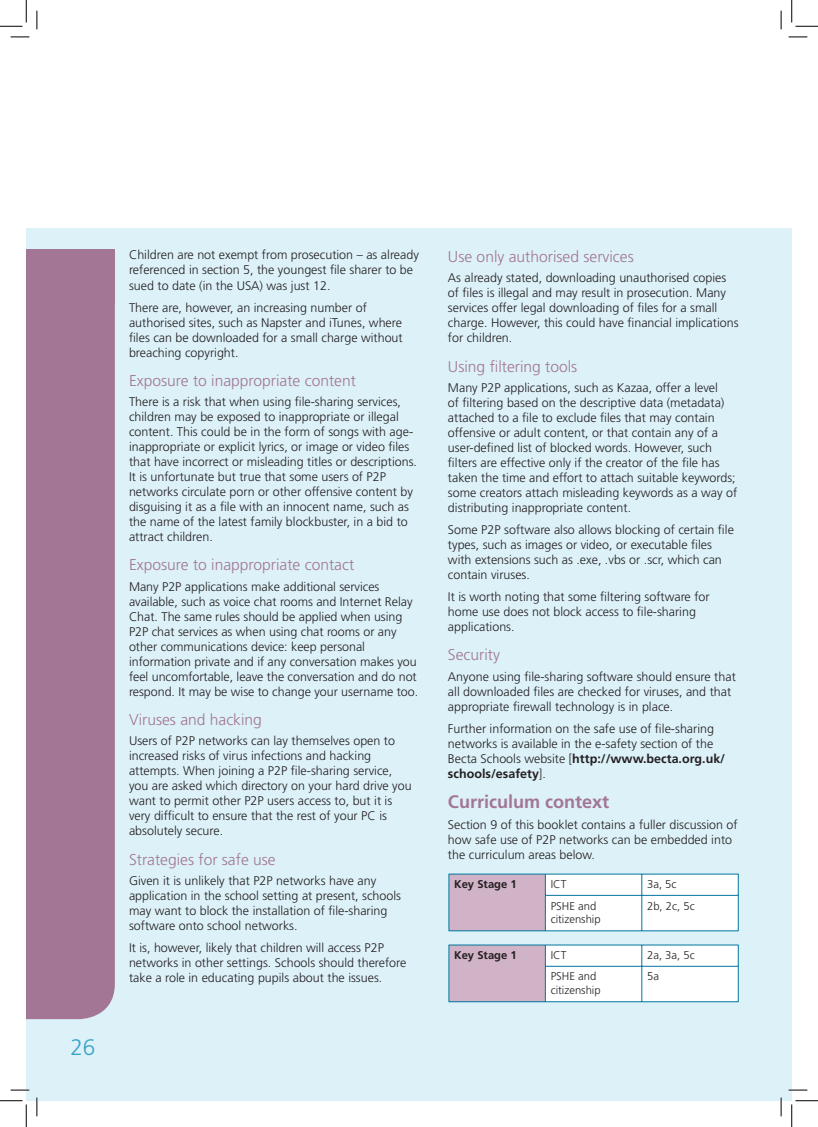
<style>
.page{position:relative;width:818px;height:1127px;background:#fff}
.page>*{position:absolute;margin:0;border:0;box-sizing:border-box;transform-origin:0 0}
.t1{font:300 22.5px "Frutiger";color:#36a3c8}
.t2{font:700 18.12px "Frutiger";letter-spacing:-.005em;color:#a27694}
.t3{font:300 15.62px "Frutiger";color:#a27694}
.t4{font:300 12.5px/15px "Frutiger";color:#231f20}
.t5{font:300 11.25px/13.1px "Frutiger";color:#231f20}
.t6{font:700 11.25px "Frutiger";color:#231f20}
.s1{font-weight:700}
</style>
<div class="page">
<div style="left:26px;top:228px;width:755px;height:872px;background:#ddf1f9"></div>
<div style="left:781px;top:228px;width:11px;height:872px;background:#ddf1f9"></div>
<div style="left:449px;top:873px;width:96px;height:57px;background:#d0b3c7"></div>
<hr style="left:449px;top:873px;width:96px;height:1px;background:#00779e">
<svg style="left:449px;top:874px;width:1px;height:21px"></svg>
<svg style="left:545px;top:873px;width:194px;height:57px;background:#f3f9fa"></svg>
<hr style="left:449px;top:895px;width:1px;height:35px;background:#00779e">
<hr style="left:545px;top:894px;width:97px;height:1px;background:#00779e">
<hr style="left:545px;top:895px;width:1px;height:35px;background:#00779e">
<hr style="left:642px;top:894px;width:96px;height:1px;background:#00779e">
<hr style="left:641px;top:895px;width:1px;height:35px;background:#00779e">
<hr style="left:738px;top:895px;width:1px;height:35px;background:#00779e">
<hr style="left:449px;top:930px;width:193px;height:1px;background:#00779e">
<hr style="left:642px;top:930px;width:96px;height:1px;background:#00779e">
<div style="left:449px;top:944px;width:96px;height:57px;background:#d0b3c7"></div>
<hr style="left:449px;top:944px;width:96px;height:1px;background:#00779e">
<svg style="left:449px;top:945px;width:1px;height:21px"></svg>
<svg style="left:545px;top:944px;width:194px;height:57px;background:#f4f9fa"></svg>
<hr style="left:449px;top:966px;width:1px;height:35px;background:#00779e">
<hr style="left:545px;top:965px;width:97px;height:1px;background:#00779e">
<hr style="left:545px;top:966px;width:1px;height:35px;background:#00779e">
<hr style="left:642px;top:965px;width:96px;height:1px;background:#00779e">
<hr style="left:641px;top:966px;width:1px;height:35px;background:#00779e">
<hr style="left:738px;top:966px;width:1px;height:35px;background:#00779e">
<hr style="left:449px;top:1001px;width:193px;height:1px;background:#00779e">
<hr style="left:642px;top:1001px;width:96px;height:1px;background:#00779e">
<div style="left:26px;top:305px;width:89px;height:713px;background:#a27694"></div>
<div style="left:26px;top:249px;width:89px;height:56px;background:#a27694"></div>
<svg style="left:11px;top:36px;width:18px;height:2px"></svg>
<svg style="left:788px;top:36px;width:19px;height:2px"></svg>
<svg style="left:11px;top:1089px;width:18px;height:1px"></svg>
<svg style="left:788px;top:1089px;width:19px;height:1px"></svg>
<svg style="left:36px;top:11px;width:2px;height:18px"></svg>
<svg style="left:36px;top:1097px;width:2px;height:18px"></svg>
<svg style="left:780px;top:11px;width:2px;height:18px"></svg>
<svg style="left:780px;top:1097px;width:2px;height:18px"></svg>
<svg style="left:0;top:0;width:27px;height:27px"></svg>
<svg style="left:0;top:1100px;width:27px;height:26px"></svg>
<svg style="left:791px;top:0;width:27px;height:27px"></svg>
<svg style="left:791px;top:1100px;width:27px;height:26px"></svg>
<h1 class="t1" style="left:70px;top:1037px;width:27px">26</h1>
<p class="t4" style="left:129px;top:248px;width:291px">Children are not exempt from prosecution – as already referenced in section 5, the youngest file sharer to be sued to date (in the USA) was just 12.</p>
<p class="t4" style="left:129px;top:300px;width:275px">There are, however, an increasing number of authorised sites, such as Napster and iTunes, where files can be downloaded for a small charge without breaching copyright.</p>
<p class="t3" style="left:129px;top:374px;width:228px">Exposure to inappropriate content</p>
<p class="t4" style="left:129px;top:395px;width:289px">There is a risk that when using file-sharing services, children may be exposed to inappropriate or illegal content. This could be in the form of songs with age&shy;inappropriate or explicit lyrics, or image or video files that have incorrect or misleading titles or descriptions.<br>It is unfortunate but true that some users of P2P networks circulate porn or other offensive content by disguising it as a file with an innocent name, such as the name of the latest family blockbuster, in a bid to attract children.</p>
<p class="t3" style="left:129px;top:558px;width:227px">Exposure to inappropriate contact</p>
<p class="t4" style="left:129px;top:579px;width:291px">Many P2P applications make additional services available, such as voice chat rooms and Internet Relay Chat. The same rules should be applied when using P2P chat services as when using chat rooms or any other communications device: keep personal information private and if any conversation makes you feel uncomfortable, leave the conversation and do not respond. It may be wise to change your username too.</p>
<p class="t3" style="left:129px;top:713px;width:134px">Viruses and hacking</p>
<p class="t4" style="left:129px;top:734px;width:284px">Users of P2P networks can lay themselves open to increased risks of virus infections and hacking attempts. When joining a P2P file-sharing service, you are asked which directory on your hard drive you want to permit other P2P users access to, but it is very difficult to ensure that the rest of your PC is absolutely secure.</p>
<p class="t3" style="left:129px;top:852px;width:148px">Strategies for safe use</p>
<p class="t4" style="left:129px;top:873px;width:274px">Given it is unlikely that P2P networks have any application in the school setting at present, schools may want to block the installation of file-sharing software onto school networks.</p>
<p class="t4" style="left:129px;top:941px;width:279px">It is, however, likely that children will access P2P networks in other settings. Schools should therefore take a role in educating pupils about the issues.</p>
<p class="t3" style="left:448px;top:250px;width:187px">Use only authorised services</p>
<p class="t4" style="left:448px;top:271px;width:292px">As already stated, downloading unauthorised copies of files is illegal and may result in prosecution. Many services offer legal downloading of files for a small charge. However, this could have financial implications for children.</p>
<p class="t3" style="left:448px;top:359px;width:131px">Using filtering tools</p>
<p class="t4" style="left:448px;top:381px;width:291px">Many P2P applications, such as Kazaa, offer a level<br>of filtering based on the descriptive data (metadata) attached to a file to exclude files that may contain offensive or adult content, or that contain any of a user-defined list of blocked words. However, such filters are effective only if the creator of the file has taken the time and effort to attach suitable keywords; some creators attach misleading keywords as a way of distributing inappropriate content.</p>
<p class="t4" style="left:448px;top:523px;width:287px">Some P2P software also allows blocking of certain file types, such as images or video, or executable files with extensions such as .exe, .vbs or .scr, which can contain viruses.</p>
<p class="t4" style="left:448px;top:590px;width:263px">It is worth noting that some filtering software for home use does not block access to file-sharing applications.</p>
<p class="t3" style="left:448px;top:648px;width:54px">Security</p>
<p class="t4" style="left:448px;top:669px;width:289px">Anyone using file-sharing software should ensure that all downloaded files are checked for viruses, and that appropriate firewall technology is in place.</p>
<p class="t4" style="left:448px;top:721px;width:279px">Further information on the safe use of file-sharing networks is available in the e-safety section of the Becta Schools website [<span class="s1">http://www.becta.org.uk/ schools/esafety</span>].</p>
<h2 class="t2" style="left:448px;top:794px;width:163px">Curriculum context</h2>
<p class="t4" style="left:448px;top:817px;width:291px">Section 9 of this booklet contains a fuller discussion of how safe use of P2P networks can be embedded into the curriculum areas below.</p>
<p class="t6" style="left:454px;top:879px;width:64px">Key Stage 1</p>
<p class="t5" style="left:551px;top:878px;width:17px">ICT</p>
<p class="t5" style="left:647px;top:878px;width:31px">3a, 5c</p>
<p class="t5" style="left:551px;top:899px;width:51px">PSHE and citizenship</p>
<p class="t5" style="left:647px;top:899px;width:49px">2b, 2c, 5c</p>
<p class="t6" style="left:454px;top:950px;width:64px">Key Stage 1</p>
<p class="t5" style="left:551px;top:949px;width:17px">ICT</p>
<p class="t5" style="left:647px;top:949px;width:49px">2a, 3a, 5c</p>
<p class="t5" style="left:551px;top:970px;width:51px">PSHE and citizenship</p>
<p class="t5" style="left:647px;top:970px;width:13px">5a</p>
</div>
